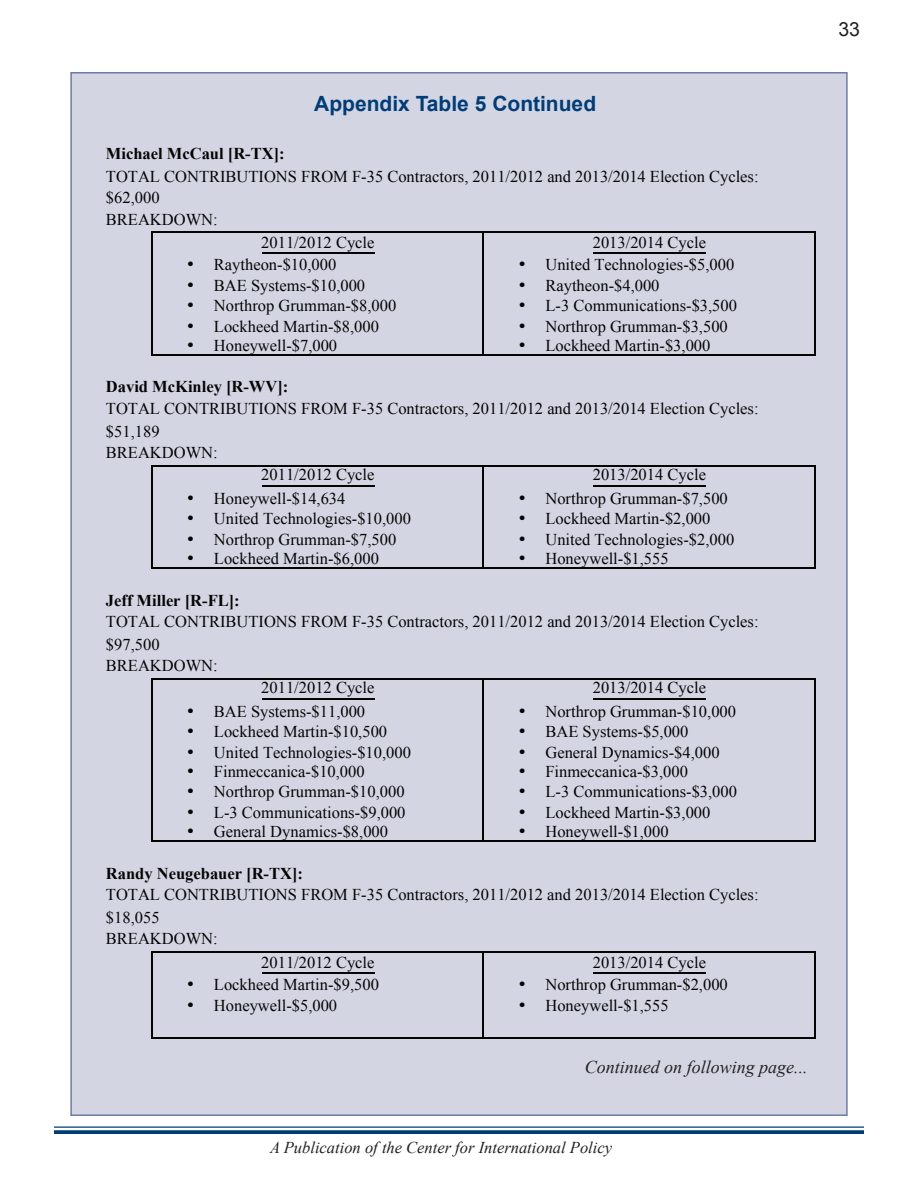
<style>
.page{position:relative;width:918px;height:1188px;background:#fff}
.page>*{position:absolute;margin:0;border:0;box-sizing:border-box;transform-origin:0 0}
.t1{font:700 21px "Arial";color:#003d78}
.t2{font:19.5px "Arial";color:#231f20}
.t3{font:italic 18px "Times New Roman";color:#231f20}
.t4{font:16.5px/22.5px "Times New Roman";color:#040503}
.t5{font:700 16.5px "Times New Roman";color:#040503}
.t6{font:italic 16.5px "Times New Roman";color:#231f20}
</style>
<div class="page">
<hr style="left:54px;top:1126px;width:810px;height:2px;background:#003d78">
<svg style="left:54px;top:1130px;width:810px;height:4px;background:#0f4880"></svg>
<div style="left:71px;top:73px;width:776px;height:1042px;background:#d3d5e3"></div>
<hr style="left:262px;top:252px;width:112px;height:2px;background:#040503">
<hr style="left:593px;top:252px;width:113px;height:2px;background:#040503">
<hr style="left:152px;top:231px;width:330px;height:2px;background:#040503">
<hr style="left:484px;top:231px;width:330px;height:2px;background:#040503">
<hr style="left:151px;top:233px;width:1px;height:121px;background:#040503">
<hr style="left:152px;top:354px;width:330px;height:2px;background:#040503">
<hr style="left:482px;top:233px;width:2px;height:121px;background:#040503">
<hr style="left:484px;top:354px;width:330px;height:2px;background:#040503">
<hr style="left:814px;top:233px;width:1px;height:121px;background:#040503">
<hr style="left:262px;top:485px;width:112px;height:1px;background:#040503">
<hr style="left:593px;top:485px;width:113px;height:1px;background:#040503">
<hr style="left:152px;top:465px;width:330px;height:2px;background:#040503">
<hr style="left:484px;top:465px;width:330px;height:2px;background:#040503">
<hr style="left:151px;top:467px;width:1px;height:100px;background:#040503">
<hr style="left:152px;top:567px;width:330px;height:2px;background:#040503">
<hr style="left:482px;top:467px;width:2px;height:100px;background:#040503">
<hr style="left:484px;top:567px;width:330px;height:2px;background:#040503">
<hr style="left:814px;top:467px;width:1px;height:100px;background:#040503">
<hr style="left:262px;top:698px;width:112px;height:1px;background:#040503">
<hr style="left:593px;top:698px;width:113px;height:1px;background:#040503">
<hr style="left:152px;top:678px;width:330px;height:2px;background:#040503">
<hr style="left:484px;top:678px;width:330px;height:2px;background:#040503">
<hr style="left:151px;top:680px;width:1px;height:160px;background:#040503">
<hr style="left:152px;top:840px;width:330px;height:2px;background:#040503">
<hr style="left:482px;top:680px;width:2px;height:160px;background:#040503">
<hr style="left:484px;top:840px;width:330px;height:2px;background:#040503">
<hr style="left:814px;top:680px;width:1px;height:160px;background:#040503">
<hr style="left:262px;top:972px;width:112px;height:2px;background:#040503">
<hr style="left:593px;top:972px;width:113px;height:2px;background:#040503">
<hr style="left:152px;top:951px;width:330px;height:2px;background:#040503">
<hr style="left:484px;top:951px;width:330px;height:2px;background:#040503">
<hr style="left:151px;top:953px;width:1px;height:84px;background:#040503">
<hr style="left:152px;top:1037px;width:330px;height:1px;background:#040503">
<hr style="left:482px;top:953px;width:2px;height:84px;background:#040503">
<hr style="left:484px;top:1037px;width:330px;height:1px;background:#040503">
<hr style="left:814px;top:953px;width:1px;height:84px;background:#040503">
<p class="t1" style="left:314px;top:90px;width:283px">Appendix Table 5 Continued</p>
<p class="t5" style="left:106px;top:142px;width:180px">Michael McCaul [R-TX]:</p>
<p class="t4" style="left:106px;top:166px;width:654px;line-height:21px">TOTAL CONTRIBUTIONS FROM F-35 Contractors, 2011/2012 and 2013/2014 Election Cycles: $62,000</p>
<p class="t4" style="left:106px;top:208px;width:113px">BREAKDOWN:</p>
<p class="t4" style="left:261px;top:231px;width:115px">2011/2012 Cycle</p>
<p class="t4" style="left:187px;top:253px;width:151px">• Raytheon-$10,000</p>
<p class="t4" style="left:187px;top:274px;width:180px">• BAE Systems-$10,000</p>
<p class="t4" style="left:187px;top:294px;width:211px">• Northrop Grumman-$8,000</p>
<p class="t4" style="left:187px;top:315px;width:193px">• Lockheed Martin-$8,000</p>
<p class="t4" style="left:187px;top:334px;width:152px">• Honeywell-$7,000</p>
<p class="t4" style="left:593px;top:231px;width:115px">2013/2014 Cycle</p>
<p class="t4" style="left:518px;top:253px;width:217px">• United Technologies-$5,000</p>
<p class="t4" style="left:518px;top:274px;width:143px">• Raytheon-$4,000</p>
<p class="t4" style="left:518px;top:294px;width:220px">• L-3 Communications-$3,500</p>
<p class="t4" style="left:518px;top:315px;width:211px">• Northrop Grumman-$3,500</p>
<p class="t4" style="left:518px;top:334px;width:193px">• Lockheed Martin-$3,000</p>
<p class="t5" style="left:106px;top:375px;width:184px">David McKinley [R-WV]:</p>
<p class="t4" style="left:106px;top:397px;width:654px">TOTAL CONTRIBUTIONS FROM F-35 Contractors, 2011/2012 and 2013/2014 Election Cycles: $51,189</p>
<p class="t4" style="left:106px;top:441px;width:113px">BREAKDOWN:</p>
<p class="t4" style="left:261px;top:463px;width:115px">2011/2012 Cycle</p>
<p class="t4" style="left:187px;top:487px;width:160px">• Honeywell-$14,634</p>
<p class="t4" style="left:187px;top:507px;width:226px">• United Technologies-$10,000</p>
<p class="t4" style="left:187px;top:528px;width:211px">• Northrop Grumman-$7,500</p>
<p class="t4" style="left:187px;top:547px;width:193px">• Lockheed Martin-$6,000</p>
<p class="t4" style="left:593px;top:463px;width:115px">2013/2014 Cycle</p>
<p class="t4" style="left:518px;top:487px;width:211px">• Northrop Grumman-$7,500</p>
<p class="t4" style="left:518px;top:507px;width:193px">• Lockheed Martin-$2,000</p>
<p class="t4" style="left:518px;top:528px;width:217px">• United Technologies-$2,000</p>
<p class="t4" style="left:518px;top:547px;width:152px">• Honeywell-$1,555</p>
<p class="t5" style="left:106px;top:589px;width:135px">Jeff Miller [R-FL]:</p>
<p class="t4" style="left:106px;top:610px;width:654px">TOTAL CONTRIBUTIONS FROM F-35 Contractors, 2011/2012 and 2013/2014 Election Cycles: $97,500</p>
<p class="t4" style="left:106px;top:654px;width:113px">BREAKDOWN:</p>
<p class="t4" style="left:261px;top:676px;width:115px">2011/2012 Cycle</p>
<p class="t4" style="left:187px;top:700px;width:180px">• BAE Systems-$11,000</p>
<p class="t4" style="left:187px;top:720px;width:202px">• Lockheed Martin-$10,500</p>
<p class="t4" style="left:187px;top:741px;width:226px">• United Technologies-$10,000</p>
<p class="t4" style="left:187px;top:760px;width:179px">• Finmeccanica-$10,000</p>
<p class="t4" style="left:187px;top:780px;width:219px">• Northrop Grumman-$10,000</p>
<p class="t4" style="left:187px;top:801px;width:220px">• L-3 Communications-$9,000</p>
<p class="t4" style="left:187px;top:820px;width:203px">• General Dynamics-$8,000</p>
<p class="t4" style="left:593px;top:676px;width:115px">2013/2014 Cycle</p>
<p class="t4" style="left:518px;top:700px;width:219px">• Northrop Grumman-$10,000</p>
<p class="t4" style="left:518px;top:720px;width:171px">• BAE Systems-$5,000</p>
<p class="t4" style="left:518px;top:741px;width:203px">• General Dynamics-$4,000</p>
<p class="t4" style="left:518px;top:760px;width:171px">• Finmeccanica-$3,000</p>
<p class="t4" style="left:518px;top:780px;width:220px">• L-3 Communications-$3,000</p>
<p class="t4" style="left:518px;top:801px;width:193px">• Lockheed Martin-$3,000</p>
<p class="t4" style="left:518px;top:820px;width:152px">• Honeywell-$1,000</p>
<p class="t5" style="left:106px;top:862px;width:199px">Randy Neugebauer [R-TX]:</p>
<p class="t4" style="left:106px;top:883px;width:654px">TOTAL CONTRIBUTIONS FROM F-35 Contractors, 2011/2012 and 2013/2014 Election Cycles: $18,055</p>
<p class="t4" style="left:106px;top:927px;width:113px">BREAKDOWN:</p>
<p class="t4" style="left:261px;top:951px;width:115px">2011/2012 Cycle</p>
<p class="t4" style="left:187px;top:973px;width:193px">• Lockheed Martin-$9,500</p>
<p class="t4" style="left:187px;top:994px;width:152px">• Honeywell-$5,000</p>
<p class="t4" style="left:593px;top:951px;width:115px">2013/2014 Cycle</p>
<p class="t4" style="left:518px;top:973px;width:211px">• Northrop Grumman-$2,000</p>
<p class="t4" style="left:518px;top:994px;width:152px">• Honeywell-$1,555</p>
<p class="t3" style="left:585px;top:1055px;width:225px">Continued on following page...</p>
<p class="t6" style="left:270px;top:1136px;width:344px">A Publication of the Center for International Policy</p>
<p class="t2" style="left:838px;top:16px;width:23px">33</p>
</div>
